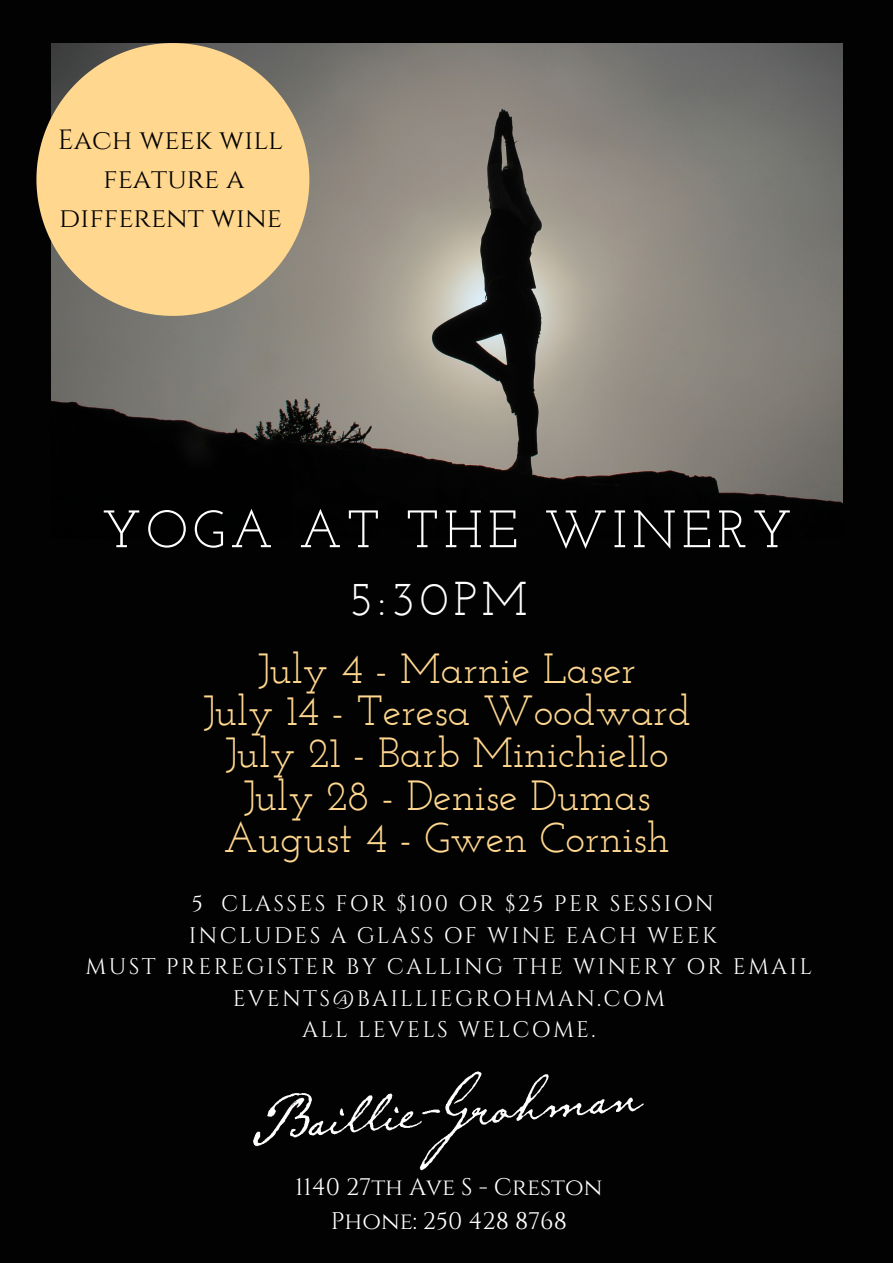
<style>
.page{position:relative;width:893px;height:1263px;background:#020202}
.page>*{position:absolute;margin:0;border:0;box-sizing:border-box;transform-origin:0 0}
.t1{font:52.5px "Josefin Slab";letter-spacing:.1em;color:#fff}
.t2{font:47.25px "Josefin Slab";color:#fff}
.t3{font:42px "Josefin Slab";color:#ffd78e}
.t4{font:27.75px/38.8px "Cinzel";color:#020202;text-align:center}
.t5{font:24px "Cinzel";color:#fff}
.t6{font:22.5px/31.5px "Cinzel";letter-spacing:.1em;color:#fff;text-align:center}
</style>
<div class="page">
<img style="left:51px;top:43px;width:791px;height:472px">
<img style="left:253px;top:1071px;width:391px;height:100px">
<svg style="left:36px;top:43px;width:273px;height:273px;fill:#ffd78e"></svg>
<p class="t4" style="left:58px;top:121px;width:227px">Each week will</p>
<p class="t4" style="left:59px;top:160px;width:224px">feature a different wine</p>
<p class="t1" style="left:102px;top:508px;width:691px">YOGA AT THE WINERY</p>
<p class="t2" style="left:347px;top:580px;width:182px">5:30PM</p>
<p class="t3" style="left:257px;top:651px;width:380px">July 4 - Marnie Laser</p>
<p class="t3" style="left:203px;top:694px;width:489px">July 14 - Teresa Woodward</p>
<p class="t3" style="left:225px;top:736px;width:445px">July 21 - Barb Minichiello</p>
<p class="t3" style="left:243px;top:778px;width:409px">July 28 - Denise Dumas</p>
<p class="t3" style="left:224px;top:820px;width:448px">August 4 - Gwen Cornish</p>
<p class="t6" style="left:192px;top:888px;width:523px">5 CLASSES FOR $100 OR $25 PER SESSION</p>
<p class="t6" style="left:189px;top:920px;width:529px">INCLUDES A GLASS OF WINE EACH WEEK</p>
<p class="t6" style="left:86px;top:952px;width:728px">MUST PREREGISTER BY CALLING THE WINERY OR EMAIL<br>EVENTS@BAILLIEGROHMAN.COM</p>
<p class="t6" style="left:302px;top:1015px;width:295px">ALL LEVELS WELCOME.</p>
<p class="t5" style="left:295px;top:1172px;width:309px">1140 27th Ave S - Creston</p>
<p class="t5" style="left:331px;top:1205px;width:238px">Phone: 250 428 8768</p>
</div>
